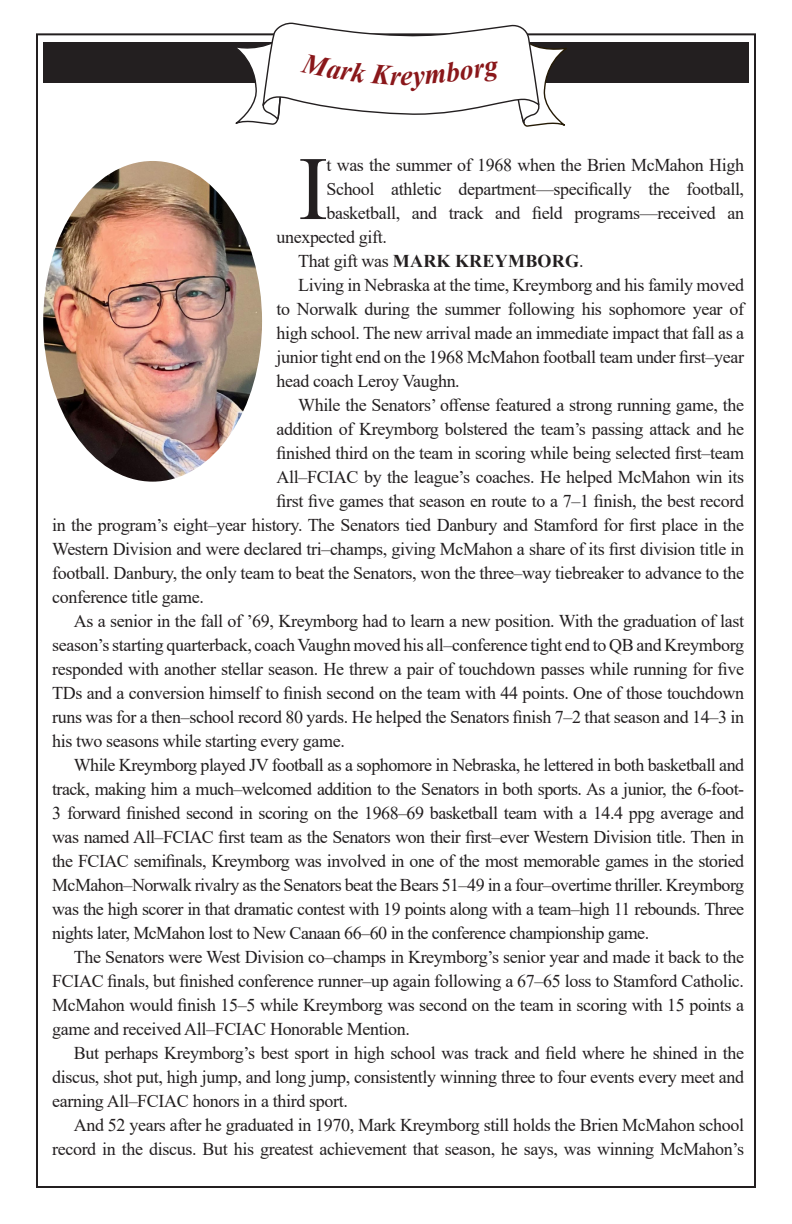
<style>
.page{position:relative;width:792px;height:1224px;background:#fff}
.page>*{position:absolute;margin:0;border:0;box-sizing:border-box;transform-origin:0 0}
.text_-_drop_cap{font:90.4px "Times New Roman";color:#231f20}
.text_-_indent{font:18px/24px "Times New Roman";letter-spacing:-.02em;color:#231f20;text-align:justify}
.text_-_drop_cap-2{font:18px "Times New Roman";letter-spacing:-.02em;color:#231f20}
.text_-_indent-2{font:700 18px "Times New Roman";letter-spacing:.015em;color:#231f20}
.s1{font-weight:400}
</style>
<div class="page">
<div style="left:43px;top:42px;width:706px;height:41px;background:#231f20"></div>
<img style="left:43px;top:161px;width:219px;height:321px">
<svg style="left:232px;top:22px;width:335px;height:105px"></svg>
<p class="text_-_drop_cap" style="left:298px;top:125px;width:32px">I</p>
<p class="text_-_drop_cap-2" style="left:326px;top:152px;width:419px">t was the summer of 1968 when the Brien McMahon High</p>
<p class="text_-_drop_cap-2" style="left:326px;top:176px;width:419px">School athletic department—specifically the football,</p>
<p class="text_-_drop_cap-2" style="left:326px;top:200px;width:419px">basketball, and track and field programs—received an</p>
<p class="text_-_drop_cap-2" style="left:276px;top:224px;width:112px">unexpected gift.</p>
<p class="text_-_indent-2" style="left:298px;top:248px;width:287px"><span class="s1">That gift was</span> MARK KREYMBORG<span class="s1">.</span></p>
<p class="text_-_indent" style="left:276px;top:272px;width:469px;text-indent:22px">Living in Nebraska at the time, Kreymborg and his family moved to Norwalk during the summer following his sophomore year of high school. The new arrival made an immediate impact that fall as a junior tight end on the 1968 McMahon football team under first–year head coach Leroy Vaughn.</p>
<p class="text_-_indent" style="left:298px;top:392px;width:448px">While the Senators’ offense featured a strong running game, the</p>
<p class="text_-_indent" style="left:276px;top:416px;width:469px">addition of Kreymborg bolstered the team’s passing attack and he</p>
<p class="text_-_indent" style="left:276px;top:440px;width:469px">finished third on the team in scoring while being selected first–team</p>
<p class="text_-_indent" style="left:276px;top:464px;width:469px">All–FCIAC by the league’s coaches. He helped McMahon win its</p>
<p class="text_-_indent" style="left:276px;top:488px;width:469px">first five games that season en route to a 7–1 finish, the best record</p>
<p class="text_-_indent" style="left:52px;top:512px;width:693px">in the program’s eight–year history. The Senators tied Danbury and Stamford for first place in the</p>
<p class="text_-_indent" style="left:52px;top:536px;width:693px">Western Division and were declared tri–champs, giving McMahon a share of its first division title in</p>
<p class="text_-_indent" style="left:52px;top:560px;width:694px">football. Danbury, the only team to beat the Senators, won the three–way tiebreaker to advance to the</p>
<p class="text_-_indent" style="left:52px;top:584px;width:153px">conference title game.</p>
<p class="text_-_indent" style="left:52px;top:608px;width:693px;text-indent:22px">As a senior in the fall of ’69, Kreymborg had to learn a new position. With the graduation of last season’s starting quarterback, coach Vaughn moved his all–conference tight end to QB and Kreymborg responded with another stellar season. He threw a pair of touchdown passes while running for five TDs and a conversion himself to finish second on the team with 44 points. One of those touchdown runs was for a then–school record 80 yards. He helped the Senators finish 7–2 that season and 14–3 in his two seasons while starting every game.</p>
<p class="text_-_indent" style="left:52px;top:752px;width:694px;text-indent:22px">While Kreymborg played JV football as a sophomore in Nebraska, he lettered in both basketball and track, making him a much–welcomed addition to the Senators in both sports. As a junior, the 6-foot-3 forward finished second in scoring on the 1968–69 basketball team with a 14.4 ppg average and was named All–FCIAC first team as the Senators won their first–ever Western Division title. Then in the FCIAC semifinals, Kreymborg was involved in one of the most memorable games in the storied McMahon–Norwalk rivalry as the Senators beat the Bears 51–49 in a four–overtime thriller. Kreymborg was the high scorer in that dramatic contest with 19 points along with a team–high 11 rebounds. Three nights later, McMahon lost to New Canaan 66–60 in the conference championship game.</p>
<p class="text_-_indent" style="left:52px;top:944px;width:693px;text-indent:22px">The Senators were West Division co–champs in Kreymborg’s senior year and made it back to the FCIAC finals, but finished conference runner–up again following a 67–65 loss to Stamford Catholic.<br>McMahon would finish 15–5 while Kreymborg was second on the team in scoring with 15 points a game and received All–FCIAC Honorable Mention.</p>
<p class="text_-_indent" style="left:52px;top:1040px;width:693px;text-indent:22px">But perhaps Kreymborg’s best sport in high school was track and field where he shined in the discus, shot put, high jump, and long jump, consistently winning three to four events every meet and earning All–FCIAC honors in a third sport.</p>
<p class="text_-_indent" style="left:52px;top:1112px;width:693px;text-align:right">And 52 years after he graduated in 1970, Mark Kreymborg still holds the Brien McMahon school record in the discus. But his greatest achievement that season, he says, was winning McMahon’s</p>
</div>
